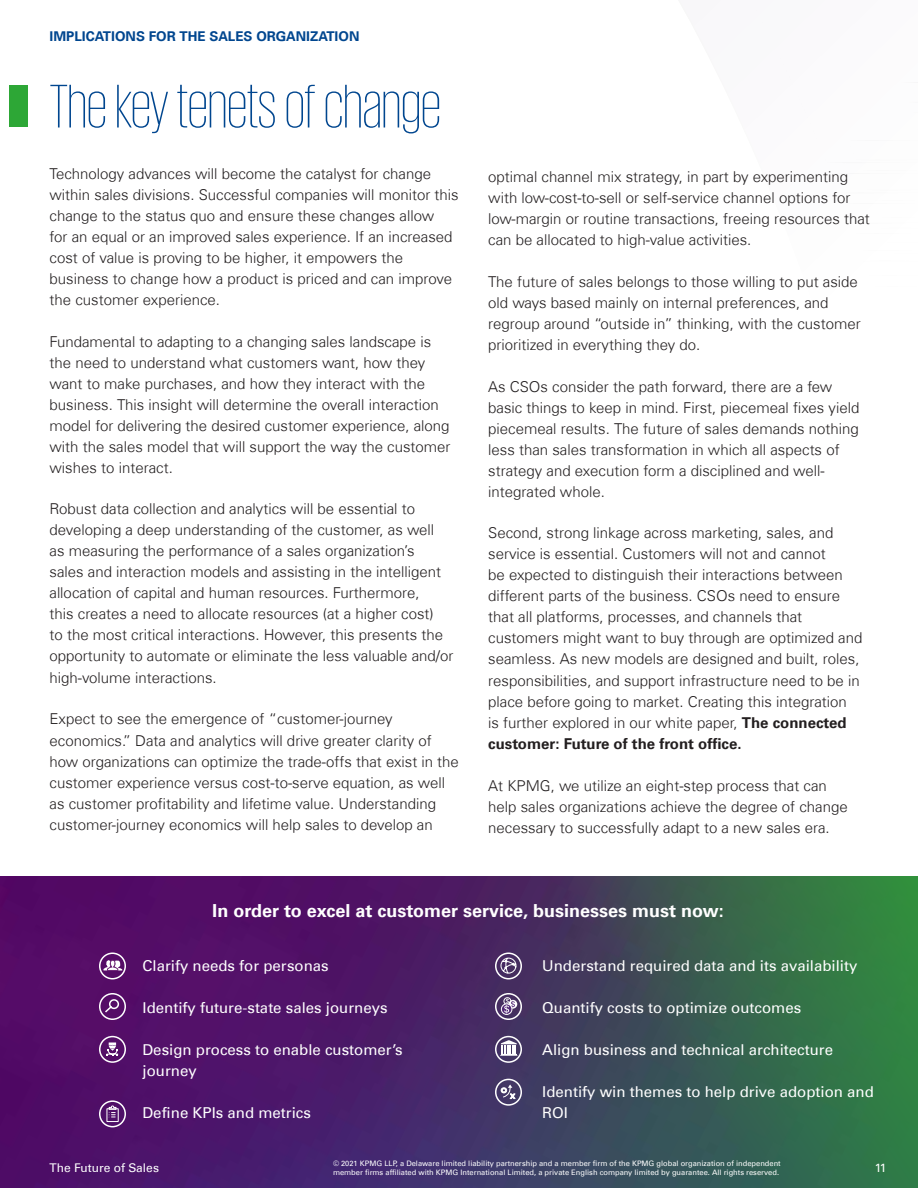
<style>
.page{position:relative;width:918px;height:1188px;background:#fff}
.page>*{position:absolute;margin:0;border:0;box-sizing:border-box;transform-origin:0 0}
.t1{font:200 63px "KPMG";color:#00468f}
.t2{font:700 18px "Universfor KPMG";color:#fff}
.t3{font:300 15px/21px "Universfor KPMG";color:#231f20}
.t4{font:15px/21px "Universfor KPMG";color:#fff}
.t5{font:700 13.5px "Universfor KPMG";color:#00468f}
.t6{font:12px "Universfor KPMG";color:#fff}
.t7{font:12px "Universfor KPMG";color:#231f20}
.t8{font:7.5px/9px "Universfor KPMG";color:#fff}
.s1{font-weight:700}
.s2{color:#fff}
</style>
<div class="page">
<img style="left:0;top:876px;width:441px;height:312px">
<svg style="left:441px;top:876px;width:477px;height:312px;background:#3a5554"></svg>
<div style="left:9px;top:86px;width:19px;height:42px;background:#2da736"></div>
<div style="left:99px;top:952px;width:27px;height:28px;border:2px solid #fff;border-radius:50%"></div>
<div style="left:99px;top:993px;width:27px;height:27px;border:2px solid #fff;border-radius:50%"></div>
<div style="left:495px;top:952px;width:27px;height:28px;border:2px solid #fff;border-radius:50%"></div>
<div style="left:495px;top:993px;width:27px;height:27px;border:2px solid #fff;border-radius:50%"></div>
<div style="left:495px;top:1036px;width:27px;height:27px;border:2px solid #fff;border-radius:50%"></div>
<div style="left:495px;top:1079px;width:27px;height:27px;border:2px solid #fff;border-radius:50%"></div>
<div style="left:99px;top:1100px;width:27px;height:27px;border:2px solid #fff;border-radius:50%"></div>
<svg style="left:103px;top:960px;width:19px;height:11px"></svg>
<svg style="left:104px;top:999px;width:14px;height:15px"></svg>
<div style="left:99px;top:1036px;width:27px;height:27px;border:2px solid #fff;border-radius:50%"></div>
<svg style="left:106px;top:1042px;width:13px;height:13px"></svg>
<svg style="left:500px;top:957px;width:17px;height:17px"></svg>
<div style="left:504px;top:997px;width:7px;height:8px;border:1px solid #fff;border-radius:50%"></div>
<div style="left:509px;top:1000px;width:8px;height:9px;background:#fff;border-radius:50%"></div>
<div style="left:501px;top:1004px;width:11px;height:10px;background:#542a77;border-radius:50%"></div>
<div style="left:501px;top:1004px;width:11px;height:11px;border:1px solid #fff;border-radius:50%"></div>
<svg style="left:504px;top:998px;width:11px;height:15px"></svg>
<div style="left:107px;top:1108px;width:12px;height:14px;border:1px solid #fff"></div>
<svg style="left:108px;top:1105px;width:9px;height:13px"></svg>
<svg style="left:500px;top:1040px;width:17px;height:16px"></svg>
<svg style="left:501px;top:1084px;width:15px;height:15px"></svg>
<p class="t5" style="left:50px;top:28px;width:311px">IMPLICATIONS FOR THE SALES ORGANIZATION</p>
<h1 class="t1" style="left:50px;top:76px;width:393px">The key tenets of change</h1>
<p class="t3" style="left:50px;top:163px;width:411px">Technology advances will become the catalyst for change within sales divisions. Successful companies will monitor this change to the status quo and ensure these changes allow<br>for an equal or an improved sales experience. If an increased cost of value is proving to be higher, it empowers the business to change how a product is priced and can improve the customer experience.</p>
<p class="t3" style="left:50px;top:331px;width:403px">Fundamental to adapting to a changing sales landscape is the need to understand what customers want, how they want to make purchases, and how they interact with the business. This insight will determine the overall interaction model for delivering the desired customer experience, along with the sales model that will support the way the customer wishes to interact.</p>
<p class="t3" style="left:50px;top:499px;width:405px">Robust data collection and analytics will be essential to developing a deep understanding of the customer, as well<br>as measuring the performance of a sales organization’s<br>sales and interaction models and assisting in the intelligent allocation of capital and human resources. Furthermore,<br>this creates a need to allocate resources (at a higher cost)<br>to the most critical interactions. However, this presents the opportunity to automate or eliminate the less valuable and/or high-volume interactions.</p>
<p class="t3" style="left:50px;top:709px;width:411px">Expect to see the emergence of “customer-journey economics.” Data and analytics will drive greater clarity of how organizations can optimize the trade-offs that exist in the customer experience versus cost-to-serve equation, as well as customer profitability and lifetime value. Understanding customer-journey economics will help sales to develop an</p>
<p class="t3" style="left:488px;top:166px;width:383px">optimal channel mix strategy, in part by experimenting with low-cost-to-sell or self-service channel options for low-margin or routine transactions, freeing resources that can be allocated to high-value activities.</p>
<p class="t3" style="left:488px;top:271px;width:374px">The future of sales belongs to those willing to put aside old ways based mainly on internal preferences, and regroup around “outside in” thinking, with the customer prioritized in everything they do.</p>
<p class="t3" style="left:488px;top:376px;width:373px">As CSOs consider the path forward, there are a few basic things to keep in mind. First, piecemeal fixes yield piecemeal results. The future of sales demands nothing less than sales transformation in which all aspects of strategy and execution form a disciplined and well&shy;integrated whole.</p>
<p class="t3" style="left:488px;top:523px;width:376px">Second, strong linkage across marketing, sales, and service is essential. Customers will not and cannot<br>be expected to distinguish their interactions between different parts of the business. CSOs need to ensure that all platforms, processes, and channels that customers might want to buy through are optimized and seamless. As new models are designed and built, roles, responsibilities, and support infrastructure need to be in place before going to market. Creating this integration<br>is further explored in our white paper, <span class="s1">The connected customer: Future of the front office.</span></p>
<p class="t3" style="left:488px;top:775px;width:361px">At KPMG, we utilize an eight-step process that can help sales organizations achieve the degree of change necessary to successfully adapt to a new sales era.</p>
<p class="t2" style="left:212px;top:899px;width:513px">In order to excel at customer service, businesses must now:</p>
<p class="t4" style="left:142px;top:955px;width:188px">Clarify needs for personas</p>
<p class="t4" style="left:142px;top:997px;width:247px">Identify future-state sales journeys</p>
<p class="t4" style="left:142px;top:1039px;width:262px">Design process to enable customer’s journey</p>
<p class="t4" style="left:142px;top:1102px;width:170px">Define KPIs and metrics</p>
<p class="t4" style="left:542px;top:955px;width:317px">Understand required data and its availability</p>
<p class="t4" style="left:542px;top:997px;width:261px">Quantify costs to optimize outcomes</p>
<p class="t4" style="left:542px;top:1039px;width:292px">Align business and technical architecture</p>
<p class="t4" style="left:542px;top:1081px;width:333px">Identify win themes to help drive adoption and<br>ROI</p>
<p class="t6" style="left:50px;top:1160px;width:111px">The Future of Sales</p>
<p class="t8" style="left:333px;top:1158px;width:449px">© 2021 KPMG LLP, a Delaware limited liability partnership and a member firm of the KPMG global organization of independent member firms affiliated with KPMG International Limited, a private English company limited by guarantee. All rights reserved.</p>
<p class="t7" style="left:866px;top:1160px;width:22px">11<span class="s2">11</span></p>
</div>
